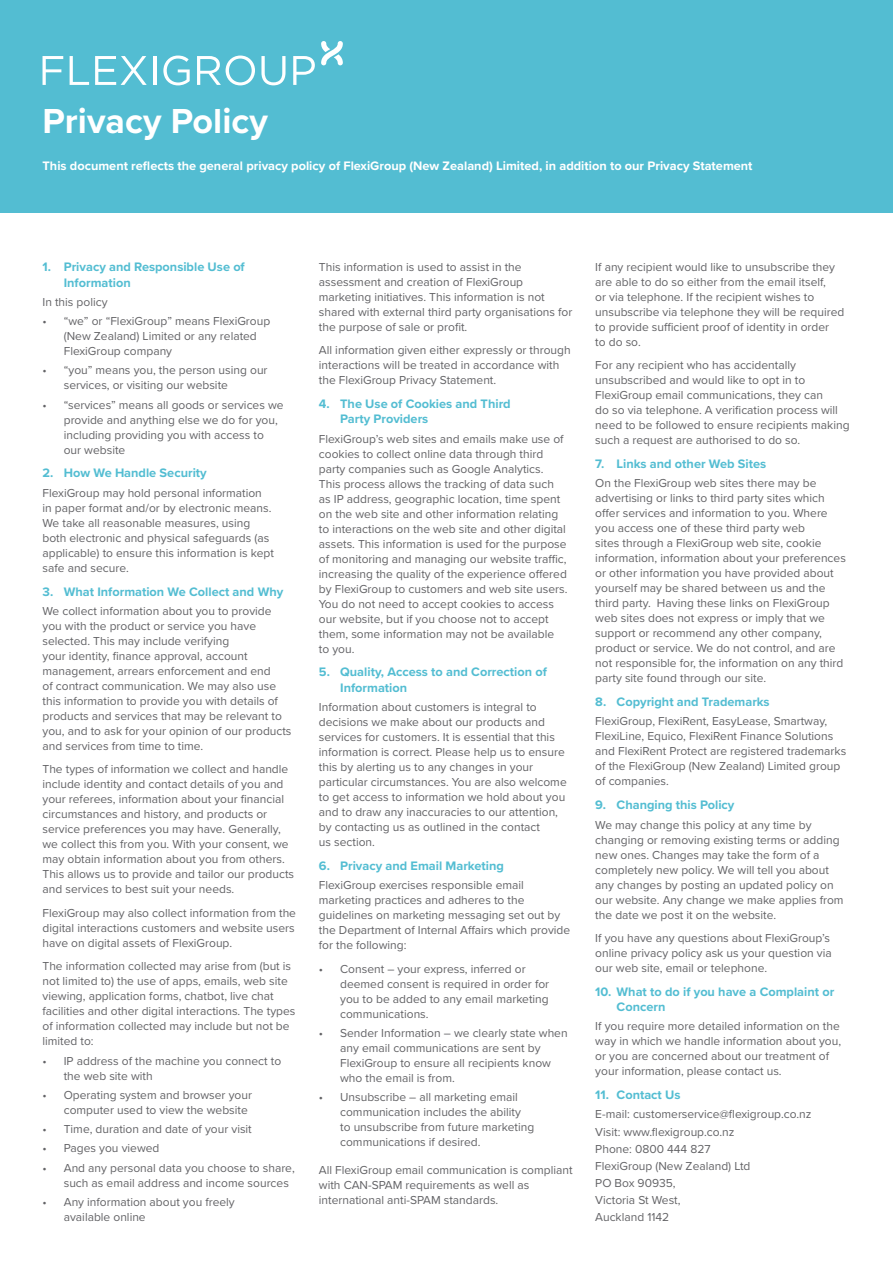
<style>
.page{position:relative;width:893px;height:1263px;background:#fff}
.page>*{position:absolute;margin:0;border:0;box-sizing:border-box;transform-origin:0 0}
.Headline{font:700 36px "Proxima Nova";color:#fff}
.Subhead{font:700 12.75px/15.3px "Proxima Nova";color:#53bdd2}
.Subhead-2{font:700 12.75px "Proxima Nova";color:#fff}
.Body_Copy_no_Indent{font:12px/15px "Proxima Nova";color:#636366}
.Body_Copy{font:12px/15px "Proxima Nova";color:#636366}
</style>
<div class="page">
<div style="left:0;top:0;width:893px;height:213px;background:#53bdd2"></div>
<svg style="left:43px;top:56px;width:20px;height:29px"></svg>
<svg style="left:70px;top:56px;width:19px;height:29px"></svg>
<svg style="left:95px;top:56px;width:52px;height:29px"></svg>
<hr style="left:153px;top:56px;width:3px;height:29px;background:#fff">
<svg style="left:163px;top:56px;width:27px;height:29px"></svg>
<svg style="left:197px;top:56px;width:58px;height:29px"></svg>
<svg style="left:261px;top:56px;width:24px;height:29px"></svg>
<svg style="left:293px;top:56px;width:22px;height:29px"></svg>
<svg style="left:321px;top:41px;width:22px;height:24px"></svg>
<p class="Headline" style="left:43px;top:94px;width:227px">Privacy Policy</p>
<p class="Subhead-2" style="left:43px;top:156px;width:712px">This document reflects the general privacy policy of FlexiGroup (New Zealand) Limited, in addition to our Privacy Statement</p>
<p class="Subhead" style="left:64px;top:259px;width:183px;text-indent:-21px">1. Privacy and Responsible Use of<br>Information</p>
<p class="Body_Copy" style="left:43px;top:294px;width:67px">In this policy</p>
<p class="Body_Copy" style="left:64px;top:313px;width:208px;text-indent:-21px">• “we” or “FlexiGroup” means FlexiGroup (New Zealand) Limited or any related<br>FlexiGroup company</p>
<p class="Body_Copy" style="left:64px;top:362px;width:205px;text-indent:-21px">• “you” means you, the person using our services, or visiting our website</p>
<p class="Body_Copy" style="left:64px;top:397px;width:221px;text-indent:-21px">• “services” means all goods or services we provide and anything else we do for you, including providing you with access to our website</p>
<p class="Subhead" style="left:43px;top:465px;width:166px">2. How We Handle Security</p>
<p class="Body_Copy_no_Indent" style="left:43px;top:485px;width:233px">FlexiGroup may hold personal information in paper format and/or by electronic means.<br>We take all reasonable measures, using both electronic and physical safeguards (as applicable) to ensure this information is kept safe and secure.</p>
<p class="Subhead" style="left:43px;top:583px;width:242px">3. What Information We Collect and Why</p>
<p class="Body_Copy_no_Indent" style="left:43px;top:603px;width:251px">We collect information about you to provide you with the product or service you have selected. This may include verifying<br>your identity, finance approval, account management, arrears enforcement and end<br>of contract communication. We may also use this information to provide you with details of products and services that may be relevant to you, and to ask for your opinion of our products and services from time to time.</p>
<p class="Body_Copy_no_Indent" style="left:43px;top:761px;width:253px">The types of information we collect and handle include identity and contact details of you and your referees, information about your financial circumstances and history, and products or service preferences you may have. Generally, we collect this from you. With your consent, we may obtain information about you from others.<br>This allows us to provide and tailor our products and services to best suit your needs.</p>
<p class="Body_Copy_no_Indent" style="left:43px;top:905px;width:255px;text-align:justify">FlexiGroup may also collect information from the digital interactions customers and website users have on digital assets of FlexiGroup.</p>
<p class="Body_Copy_no_Indent" style="left:43px;top:958px;width:254px">The information collected may arise from (but is not limited to) the use of apps, emails, web site viewing, application forms, chatbot, live chat facilities and other digital interactions. The types of information collected may include but not be limited to:</p>
<p class="Body_Copy" style="left:64px;top:1052px;width:219px;text-indent:-21px">• IP address of the machine you connect to the web site with</p>
<p class="Body_Copy" style="left:64px;top:1087px;width:190px;text-indent:-21px">• Operating system and browser your computer used to view the website</p>
<p class="Body_Copy" style="left:43px;top:1121px;width:211px">• Time, duration and date of your visit</p>
<p class="Body_Copy" style="left:43px;top:1140px;width:118px">• Pages you viewed</p>
<p class="Body_Copy" style="left:64px;top:1159px;width:232px;text-indent:-21px">• And any personal data you choose to share, such as email address and income sources</p>
<p class="Body_Copy" style="left:64px;top:1194px;width:173px;text-indent:-21px">• Any information about you freely available online</p>
<p class="Body_Copy_no_Indent" style="left:319px;top:259px;width:255px">This information is used to assist in the assessment and creation of FlexiGroup marketing initiatives. This information is not shared with external third party organisations for the purpose of sale or profit.</p>
<p class="Body_Copy_no_Indent" style="left:319px;top:342px;width:253px">All information given either expressly or through interactions will be treated in accordance with the FlexiGroup Privacy Statement.</p>
<p class="Subhead" style="left:340px;top:396px;width:172px;text-indent:-21px">4. The Use of Cookies and Third<br>Party Providers</p>
<p class="Body_Copy_no_Indent" style="left:319px;top:431px;width:250px">FlexiGroup’s web sites and emails make use of cookies to collect online data through third party companies such as Google Analytics.<br>This process allows the tracking of data such as IP address, geographic location, time spent on the web site and other information relating to interactions on the web site and other digital assets. This information is used for the purpose of monitoring and managing our website traffic, increasing the quality of the experience offered by FlexiGroup to customers and web site users.<br>You do not need to accept cookies to access our website, but if you choose not to accept them, some information may not be available to you.</p>
<p class="Subhead" style="left:340px;top:664px;width:208px;text-indent:-21px">5. Quality, Access to and Correction of<br>Information</p>
<p class="Body_Copy_no_Indent" style="left:319px;top:699px;width:249px">Information about customers is integral to decisions we make about our products and services for customers. It is essential that this information is correct. Please help us to ensure this by alerting us to any changes in your particular circumstances. You are also welcome to get access to information we hold about you and to draw any inaccuracies to our attention, by contacting us as outlined in the contact<br>us section.</p>
<p class="Subhead" style="left:319px;top:858px;width:187px">6. Privacy and Email Marketing</p>
<p class="Body_Copy_no_Indent" style="left:319px;top:877px;width:253px">FlexiGroup exercises responsible email marketing practices and adheres to the guidelines on marketing messaging set out by the Department of Internal Affairs which provide for the following:</p>
<p class="Body_Copy" style="left:340px;top:960px;width:211px;text-indent:-21px">• Consent – your express, inferred or deemed consent is required in order for you to be added to any email marketing communications.</p>
<p class="Body_Copy" style="left:340px;top:1025px;width:229px;text-indent:-21px">• Sender Information – we clearly state when any email communications are sent by FlexiGroup to ensure all recipients know who the email is from.</p>
<p class="Body_Copy" style="left:340px;top:1089px;width:196px;text-indent:-21px">• Unsubscribe – all marketing email communication includes the ability to unsubscribe from future marketing communications if desired.</p>
<p class="Body_Copy_no_Indent" style="left:319px;top:1162px;width:255px">All FlexiGroup email communication is compliant with CAN-SPAM requirements as well as international anti-SPAM standards.</p>
<p class="Body_Copy_no_Indent" style="left:595px;top:259px;width:251px">If any recipient would like to unsubscribe they are able to do so either from the email itself,<br>or via telephone. If the recipient wishes to unsubscribe via telephone they will be required to provide sufficient proof of identity in order<br>to do so.</p>
<p class="Body_Copy_no_Indent" style="left:595px;top:357px;width:256px">For any recipient who has accidentally unsubscribed and would like to opt in to FlexiGroup email communications, they can<br>do so via telephone. A verification process will need to be followed to ensure recipients making such a request are authorised to do so.</p>
<p class="Subhead" style="left:595px;top:456px;width:172px">7. Links and other Web Sites</p>
<p class="Body_Copy_no_Indent" style="left:595px;top:475px;width:252px">On the FlexiGroup web sites there may be advertising or links to third party sites which offer services and information to you. Where you access one of these third party web<br>sites through a FlexiGroup web site, cookie information, information about your preferences or other information you have provided about yourself may be shared between us and the third party. Having these links on FlexiGroup web sites does not express or imply that we support or recommend any other company, product or service. We do not control, and are not responsible for, the information on any third party site found through our site.</p>
<p class="Subhead" style="left:595px;top:694px;width:176px">8. Copyright and Trademarks</p>
<p class="Body_Copy_no_Indent" style="left:595px;top:713px;width:252px">FlexiGroup, FlexiRent, EasyLease, Smartway, FlexiLine, Equico, FlexiRent Finance Solutions and FlexiRent Protect are registered trademarks of the FlexiGroup (New Zealand) Limited group of companies.</p>
<p class="Subhead" style="left:595px;top:797px;width:141px">9. Changing this Policy</p>
<p class="Body_Copy_no_Indent" style="left:595px;top:816px;width:250px">We may change this policy at any time by changing or removing existing terms or adding new ones. Changes may take the form of a completely new policy. We will tell you about any changes by posting an updated policy on our website. Any change we make applies from the date we post it on the website.</p>
<p class="Body_Copy_no_Indent" style="left:595px;top:930px;width:238px">If you have any questions about FlexiGroup’s online privacy policy ask us your question via our web site, email or telephone.</p>
<p class="Subhead" style="left:617px;top:984px;width:219px;text-indent:-21px">10. What to do if you have a Complaint or<br>Concern</p>
<p class="Body_Copy_no_Indent" style="left:595px;top:1018px;width:247px">If you require more detailed information on the way in which we handle information about you, or you are concerned about our treatment of your information, please contact us.</p>
<p class="Subhead" style="left:595px;top:1087px;width:87px">11. Contact Us</p>
<p class="Body_Copy_no_Indent" style="left:595px;top:1106px;width:218px">E-mail: customerservice@flexigroup.co.nz</p>
<p class="Body_Copy_no_Indent" style="left:595px;top:1123px;width:141px">Visit: www.flexigroup.co.nz</p>
<p class="Body_Copy_no_Indent" style="left:595px;top:1141px;width:117px">Phone: 0800 444 827</p>
<p class="Body_Copy_no_Indent" style="left:595px;top:1158px;width:157px">FlexiGroup (New Zealand) Ltd</p>
<p class="Body_Copy_no_Indent" style="left:595px;top:1175px;width:82px">PO Box 90935,</p>
<p class="Body_Copy_no_Indent" style="left:595px;top:1192px;width:87px">Victoria St West,</p>
<p class="Body_Copy_no_Indent" style="left:595px;top:1209px;width:75px">Auckland 1142</p>
</div>
